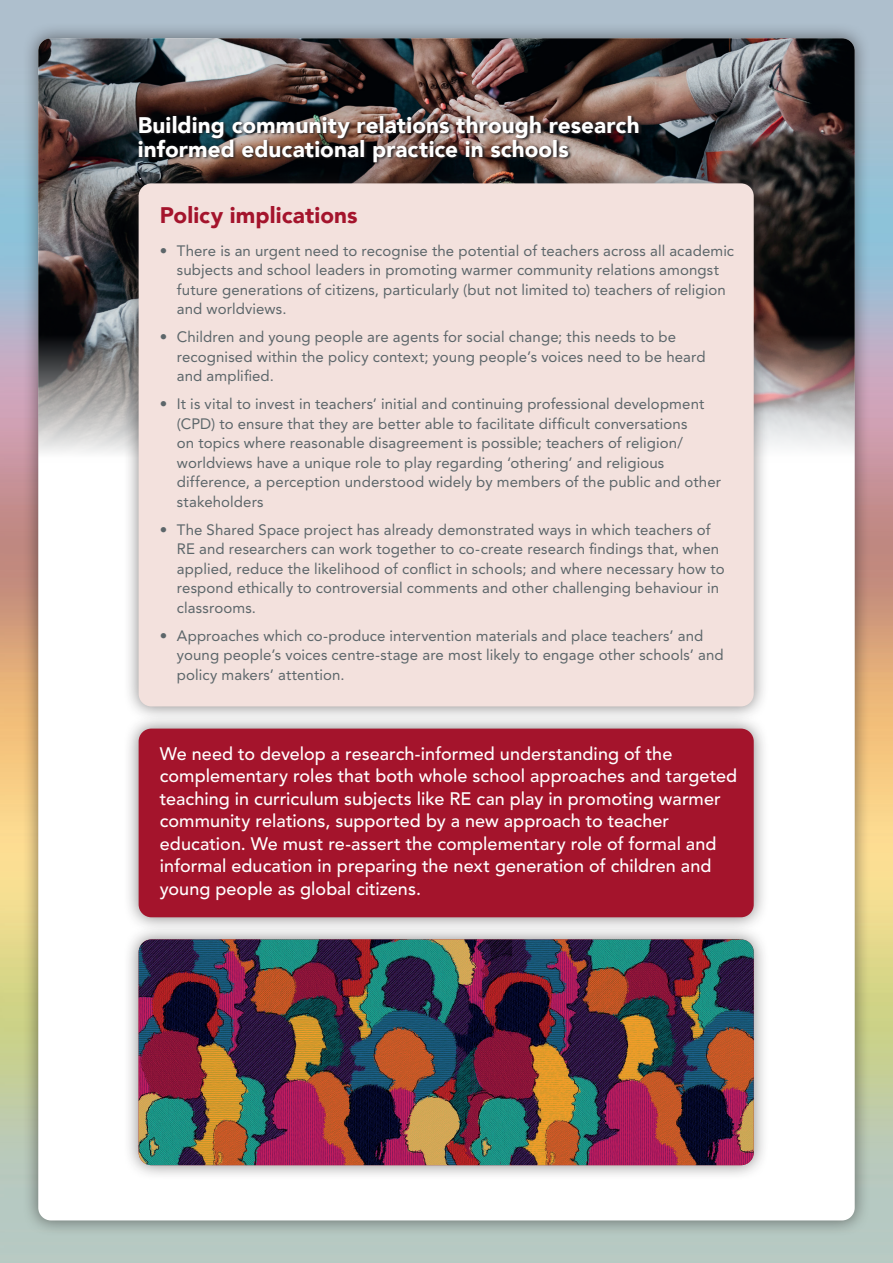
<style>
.page{position:relative;width:893px;height:1263px;background:#fff}
.page>*{position:absolute;margin:0;border:0;box-sizing:border-box;transform-origin:0 0}
.t1{font:900 22.5px/24px "Avenir";letter-spacing:.005em;color:#fff}
.t2{font:900 22.5px "Avenir";letter-spacing:.005em;color:#a4142c}
.t3{font:500 18px/22.5px "Avenir";letter-spacing:.005em;color:#fff}
.t4{font:15px/19.5px "Avenir";letter-spacing:.005em;color:#5c666a}
</style>
<div class="page">
<div style="left:23px;top:23px;width:847px;height:1213px;background:#231f20;opacity:.55"></div>
<div style="left:38px;top:38px;width:817px;height:1182px;background:#fff;border-radius:13px"></div>
<img style="left:38px;top:38px;width:817px;height:425px">
<img style="left:137px;top:114px;width:505px;height:52px">
<div style="left:123px;top:168px;width:646px;height:554px;background:#231f20;opacity:.55"></div>
<div style="left:139px;top:183px;width:615px;height:523px;background:#f3e1dd;border-radius:13px"></div>
<div style="left:123px;top:713px;width:646px;height:220px;background:#231f20;opacity:.55"></div>
<div style="left:139px;top:729px;width:615px;height:188px;background:#a4142c;border-radius:13px"></div>
<div style="left:123px;top:924px;width:646px;height:257px;background:#231f20;opacity:.55"></div>
<img style="left:139px;top:939px;width:615px;height:226px">
<h1 class="t1" style="left:138px;top:112px;width:503px">Building community relations through research informed educational practice in schools</h1>
<h1 class="t2" style="left:160px;top:196px;width:199px">Policy implications</h1>
<p class="t4" style="left:177px;top:241px;width:559px;text-indent:-17px">• There is an urgent need to recognise the potential of teachers across all academic subjects and school leaders in promoting warmer community relations amongst future generations of citizens, particularly (but not limited to) teachers of religion and worldviews.</p>
<p class="t4" style="left:177px;top:327px;width:530px;text-indent:-17px">• Children and young people are agents for social change; this needs to be recognised within the policy context; young people’s voices need to be heard and amplified.</p>
<p class="t4" style="left:177px;top:394px;width:546px;text-indent:-17px">• It is vital to invest in teachers’ initial and continuing professional development (CPD) to ensure that they are better able to facilitate difficult conversations<br>on topics where reasonable disagreement is possible; teachers of religion/ worldviews have a unique role to play regarding ‘othering’ and religious difference, a perception understood widely by members of the public and other stakeholders</p>
<p class="t4" style="left:177px;top:520px;width:549px;text-indent:-17px">• The Shared Space project has already demonstrated ways in which teachers of RE and researchers can work together to co-create research findings that, when applied, reduce the likelihood of conflict in schools; and where necessary how to respond ethically to controversial comments and other challenging behaviour in classrooms.</p>
<p class="t4" style="left:177px;top:626px;width:548px;text-indent:-17px">• Approaches which co-produce intervention materials and place teachers’ and young people’s voices centre-stage are most likely to engage other schools’ and policy makers’ attention.</p>
<p class="t3" style="left:160px;top:743px;width:579px">We need to develop a research-informed understanding of the complementary roles that both whole school approaches and targeted teaching in curriculum subjects like RE can play in promoting warmer community relations, supported by a new approach to teacher education. We must re-assert the complementary role of formal and informal education in preparing the next generation of children and young people as global citizens.</p>
</div>
